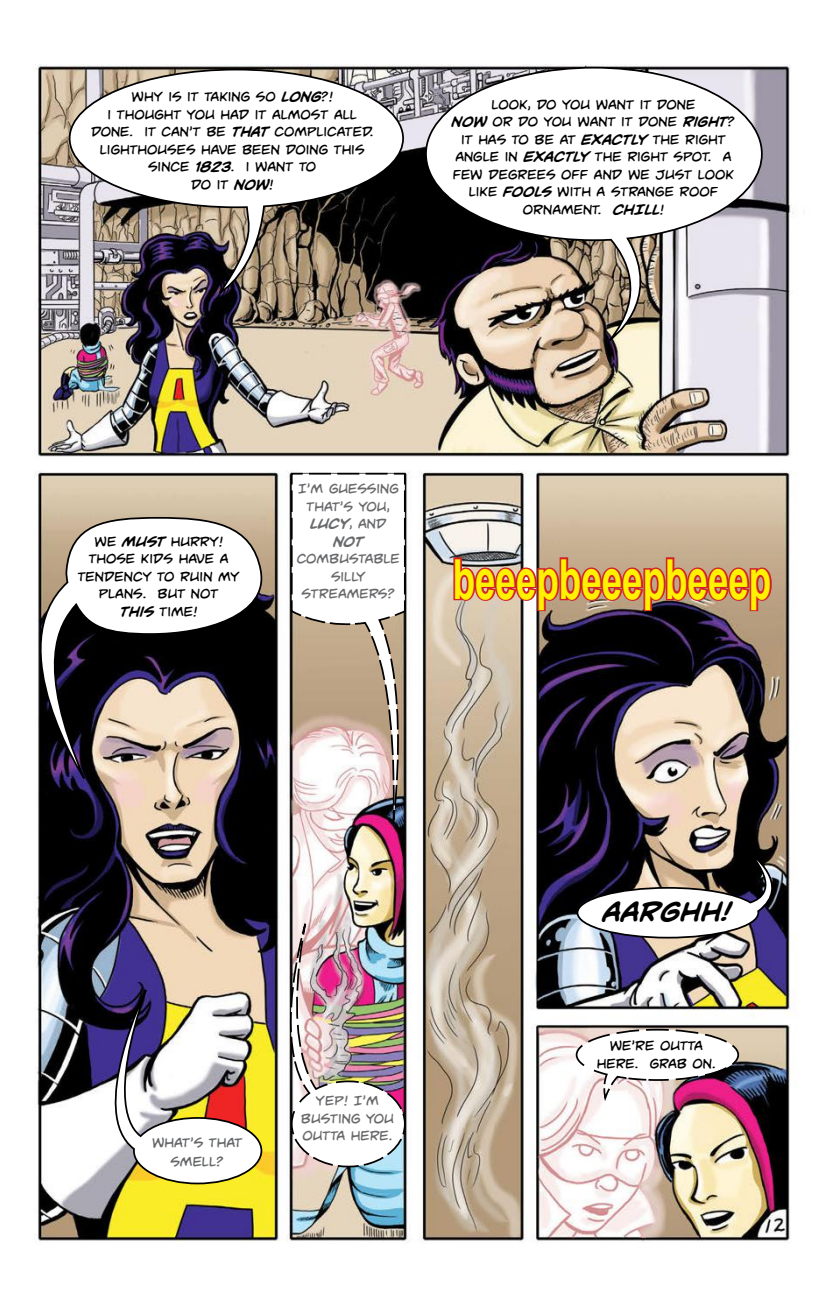
<style>
.page{position:relative;width:827px;height:1308px;background:#fff}
.page>*{position:absolute;margin:0;border:0;box-sizing:border-box;transform-origin:0 0}
.t1{font:700 55.12px "Arial";color:#fff100;scale:.67 1}
.t2{font:700 33.25px "Unmasked BB";color:#000}
.t3{font:17.5px/17.5px "Unmasked BB";color:#000;text-align:center}
.t4{font:17.5px/17.5px "Unmasked BB";color:#696a6c;text-align:center}
.t5{font:17.5px/19.2px "Unmasked BB";color:#646668;text-align:center}
.s1{font-weight:700}
</style>
<div class="page">
<img style="left:35px;top:64px;width:763px;height:1178px">
<svg style="left:68px;top:68px;width:337px;height:230px"></svg>
<svg style="left:424px;top:66px;width:339px;height:279px"></svg>
<svg style="left:35px;top:516px;width:234px;height:270px"></svg>
<svg style="left:87px;top:989px;width:176px;height:196px"></svg>
<svg style="left:576px;top:850px;width:218px;height:89px"></svg>
<img style="left:575px;top:1027px;width:165px;height:81px">
<svg style="left:290px;top:472px;width:120px;height:350px"></svg>
<img style="left:270px;top:923px;width:137px;height:245px">
<svg style="left:452px;top:555px;width:322px;height:58px;background:#bf6d63"></svg>
<p class="t3" style="left:91px;top:87px;width:284px">why is it taking so <span class="s1">LONG</span>?!<br>i thought you had it almost all done. it can’t be <span class="s1">THAT</span> complicated.<br>Lighthouses have been doing this since <span class="s1">1823</span>. i want to<br>do it <span class="s1">NOW</span>!</p>
<p class="t3" style="left:452px;top:95px;width:285px">look, do you want it done<br><span class="s1">NOW</span> or do you want it done <span class="s1">RIGHT</span>? it has to be at <span class="s1">EXACTLY</span> the right angle in <span class="s1">EXACTLY</span> the right spot. a few degrees off and we just look like <span class="s1">FOOLS</span> with a strange roof ornament. <span class="s1">CHILL</span>!</p>
<p class="t3" style="left:78px;top:532px;width:163px">we <span class="s1">MUST</span> hurry! those kids have a tendency to ruin my plans. but not<br><span class="s1">THIS</span> time!</p>
<p class="t4" style="left:298px;top:479px;width:103px">I’m guessing that’s you,<br><span class="s1">LUCY</span>, and<br><span class="s1">NOT</span></p>
<p class="t4" style="left:297px;top:549px;width:105px">combustable silly streamers?</p>
<h1 class="t1" style="left:453px;top:542px;width:477px">beeepbeeepbeeep</h1>
<p class="t5" style="left:152px;top:1132px;width:92px">what’s that smell?</p>
<p class="t4" style="left:301px;top:1091px;width:95px">Yep! I’m busting you outta here.</p>
<h2 class="t2" style="left:602px;top:894px;width:128px">AARGHH!</h2>
<p class="t3" style="left:597px;top:1036px;width:120px">We’re outta here. Grab on.</p>
</div>
